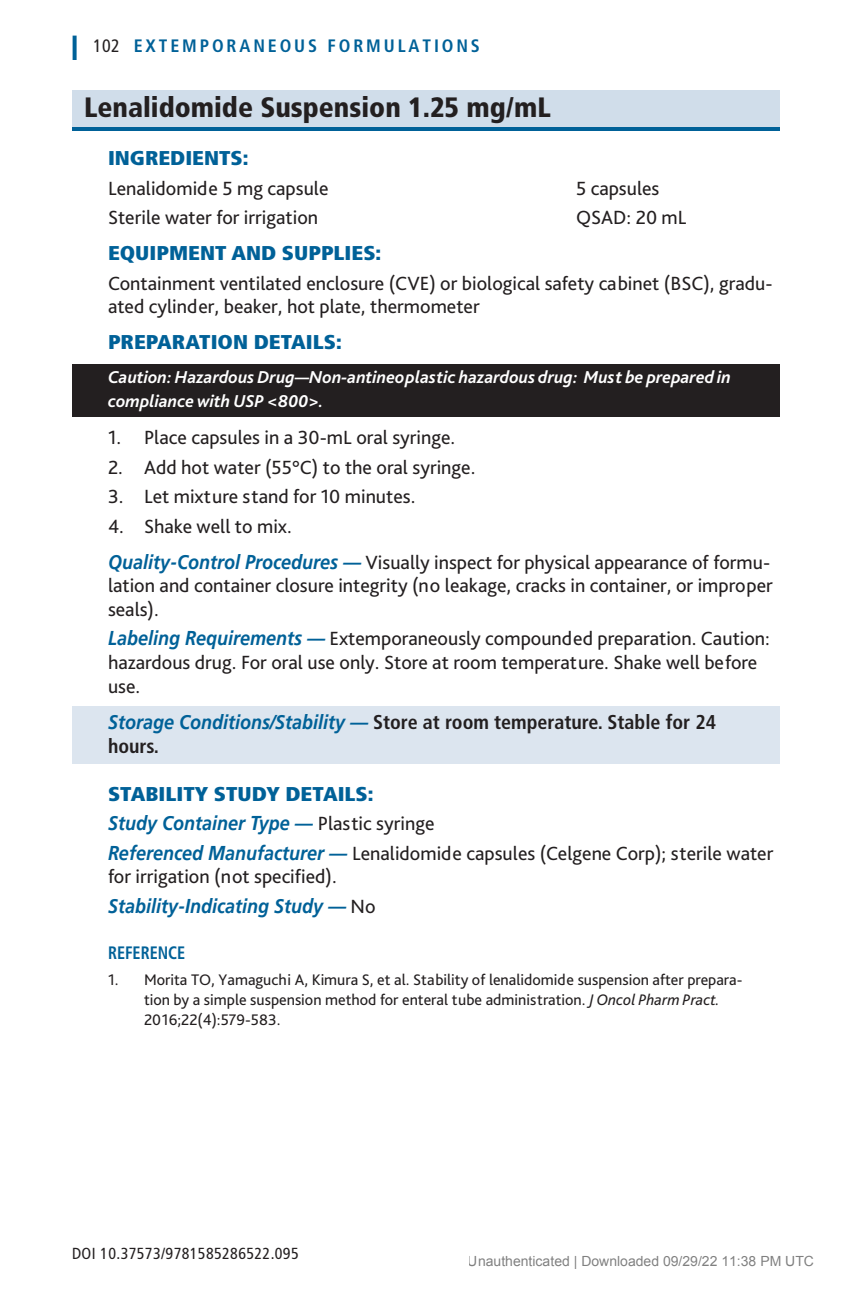
<style>
.page{position:relative;width:864px;height:1296px;background:#fff}
.page>*{position:absolute;margin:0;border:0;box-sizing:border-box;transform-origin:0 0}
.t1{font:900 condensed 28px "Frutiger LT Std";color:#231f20}
.Body--Ingredients{font:20px/23.6px "Bliss Pro";color:#231f20}
.Number{font:20px "Bliss Pro";color:#231f20}
.t2{font:900 condensed 20px "Frutiger LT Std";color:#006198;scale:1.1 1}
.Boxed_Lines{font:700 condensed 20px/24px "Frutiger LT Std";color:#231f20}
.Body--Ingredients-2{font:italic 700 20px "Frutiger LT";color:#006198;scale:.9 1}
.Hazardous_Drug{font:italic 700 18px/23.6px "Bliss Pro";color:#fff}
.Reference_Head{font:700 condensed 18px "Frutiger LT Std";letter-spacing:.16em;color:#006198}
.Reference_Head-2{font:700 condensed 18px "Frutiger LT Std";color:#006198;scale:.9 1}
.References{font:16px/20px "Bliss Pro";color:#231f20}
.DOI{font:condensed 16px "Frutiger LT Std";letter-spacing:.025em;color:#231f20}
.t3{font:14px "Arial";color:rgb(0 0 0/.5)}
.s1{font-weight:400;color:#231f20}
.s2{font-style:normal}
.s3{font-family:"Frutiger LT";font-weight:700;font-style:italic;color:#006198}
.s4{font-family:"Frutiger LT";font-style:italic;font-stretch:normal;color:#006198}
.s5{font-family:"Bliss Pro";font-weight:400;font-style:normal;color:#231f20}
.s6{font-style:italic}
</style>
<div class="page">
<svg style="left:73px;top:36px;width:4px;height:24px"></svg>
<div style="left:72px;top:90px;width:708px;height:40px;background:#d0ddea"></div>
<hr style="left:72px;top:127px;width:708px;height:4px;background:#006198">
<div style="left:72px;top:364px;width:708px;height:53px;background:#231f20"></div>
<div style="left:72px;top:706px;width:708px;height:58px;background:#dce5ef"></div>
<p class="Reference_Head" style="left:93px;top:35px;width:388px"><span class="s1">102</span> EXTEMPORANEOUS FORMULATIONS</p>
<h1 class="t1" style="left:84px;top:90px;width:468px">Lenalidomide Suspension 1.25 mg/mL</h1>
<h2 class="t2" style="left:108px;top:146px;width:129px">INGREDIENTS:</h2>
<p class="Body--Ingredients" style="left:108px;top:176px;width:222px">Lenalidomide 5 mg capsule</p>
<p class="Body--Ingredients" style="left:576px;top:176px;width:85px">5 capsules</p>
<p class="Body--Ingredients" style="left:108px;top:205px;width:212px">Sterile water for irrigation</p>
<p class="Body--Ingredients" style="left:576px;top:205px;width:112px">QSAD: 20 mL</p>
<h2 class="t2" style="left:108px;top:241px;width:250px">EQUIPMENT AND SUPPLIES:</h2>
<p class="Body--Ingredients" style="left:108px;top:271px;width:666px">Containment ventilated enclosure (CVE) or biological safety cabinet (BSC), gradu&shy;ated cylinder, beaker, hot plate, thermometer</p>
<h2 class="t2" style="left:108px;top:330px;width:214px">PREPARATION DETAILS:</h2>
<p class="Hazardous_Drug" style="left:108px;top:365px;width:625px">Caution: Hazardous Drug<span class="s2">—</span>Non-antineoplastic hazardous drug: Must be prepared in compliance with USP &lt;800&gt;.</p>
<p class="Number" style="left:108px;top:425px;width:349px">1. Place capsules in a 30-mL oral syringe.</p>
<p class="Number" style="left:108px;top:455px;width:369px">2. Add hot water (55°C) to the oral syringe.</p>
<p class="Number" style="left:108px;top:484px;width:309px">3. Let mixture stand for 10 minutes.</p>
<p class="Number" style="left:108px;top:514px;width:185px">4. Shake well to mix.</p>
<p class="Body--Ingredients" style="left:108px;top:550px;width:666px"><span class="s3">Quality-Control Procedures —</span> Visually inspect for physical appearance of formu&shy;lation and container closure integrity (no leakage, cracks in container, or improper seals).</p>
<p class="Body--Ingredients" style="left:108px;top:626px;width:663px"><span class="s3">Labeling Requirements —</span> Extemporaneously compounded preparation. Caution: hazardous drug. For oral use only. Store at room temperature. Shake well before use.</p>
<p class="Boxed_Lines" style="left:108px;top:710px;width:610px"><span class="s4">Storage Conditions/Stability —</span> Store at room temperature. Stable for 24 hours.</p>
<h2 class="t2" style="left:108px;top:781px;width:243px">STABILITY STUDY DETAILS:</h2>
<p class="Body--Ingredients-2" style="left:108px;top:812px;width:364px">Study Container Type — <span class="s5">Plastic syringe</span></p>
<p class="Body--Ingredients" style="left:108px;top:841px;width:667px"><span class="s3">Referenced Manufacturer —</span> Lenalidomide capsules (Celgene Corp); sterile water for irrigation (not specified).</p>
<p class="Body--Ingredients-2" style="left:108px;top:894px;width:299px">Stability-Indicating Study — <span class="s5">No</span></p>
<p class="Reference_Head-2" style="left:108px;top:942px;width:88px">REFERENCE</p>
<p class="References" style="left:144px;top:969px;width:600px;text-indent:-36px">1. Morita TO, Yamaguchi A, Kimura S, et al. Stability of lenalidomide suspension after prepara&shy;tion by a simple suspension method for enteral tube administration. <span class="s6">J Oncol Pharm Pract.<br></span>2016;22(4):579-583.</p>
<p class="DOI" style="left:72px;top:1244px;width:228px">DOI 10.37573/9781585286522.095</p>
<p class="t3" style="left:468px;top:1253px;width:348px">Unauthenticated | Downloaded 09/29/22 11:38 PM UTC</p>
</div>
